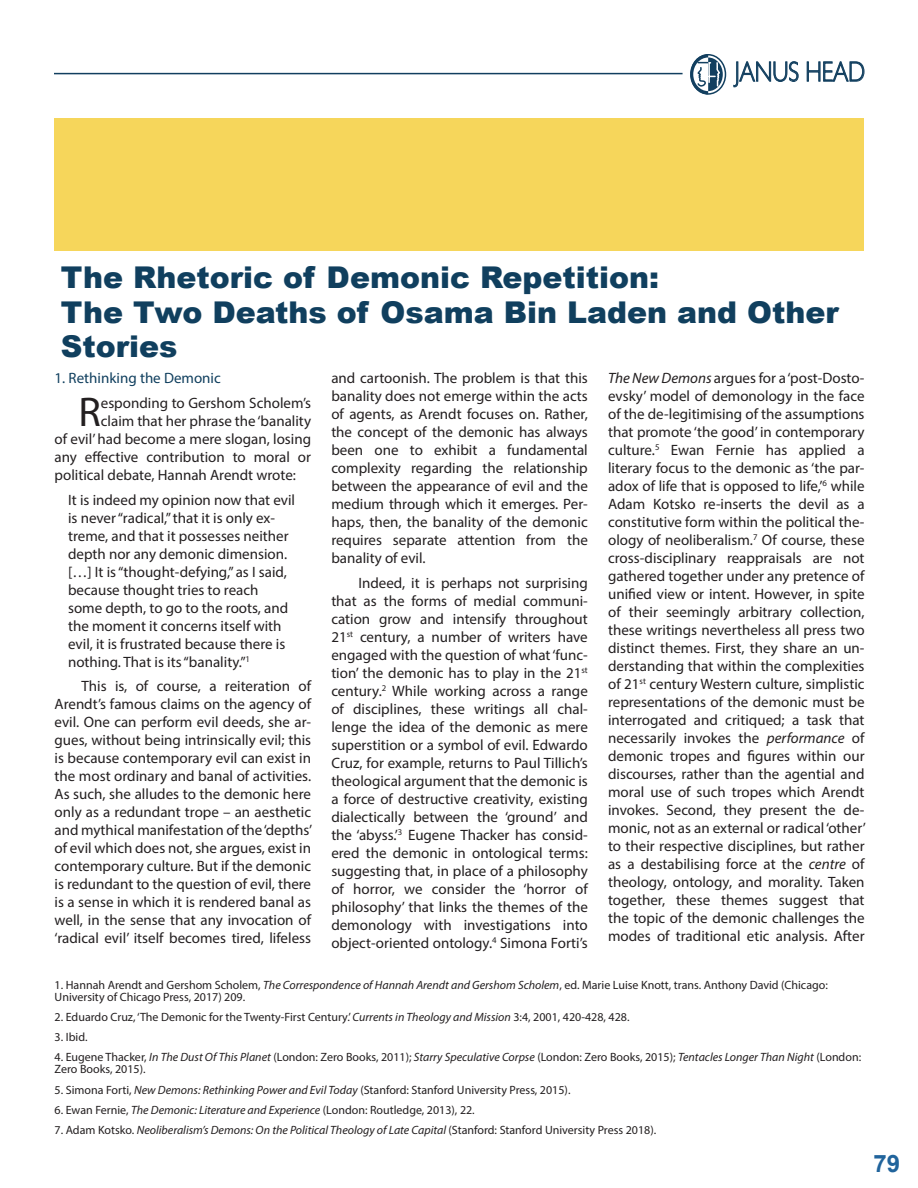
<style>
.page{position:relative;width:918px;height:1188px;background:#fff}
.page>*{position:absolute;margin:0;border:0;box-sizing:border-box;transform-origin:0 0}
.LL{font:41.7px "Myriad Pro";color:#231f20}
.Essay_Header{font:900 30px/34.5px "Arial";color:#103f5e}
.t1{font:300 28.35px "Gill Sans";color:#123f5f;scale:.81 1}
.t2{font:700 24px "Arial";color:#21649c}
.Body-_NA_headers{font:15px/18px "Myriad Pro";color:#231f20;text-align:justify}
.indent_para{font:15px/18px "Myriad Pro";color:#231f20}
.LL-2{font:15px "Myriad Pro";color:#231f20}
.Sub-Header_Main{font:15px "Myriad Pro";color:#103f5e}
.footnote_text{font:12px/12px "Myriad Pro";color:#231f20}
.footnote_text-2{font:italic 12px "Myriad Pro";color:#231f20}
.s1{font-style:italic}
.s2{font-style:normal}
</style>
<div class="page">
<div style="left:690px;top:54px;width:36px;height:41px;border:2px solid #123f5f;border-radius:50%"></div>
<svg style="left:690px;top:54px;width:33px;height:41px"></svg>
<hr style="left:54px;top:73px;width:629px;height:1px;background:#123f5f">
<div style="left:54px;top:118px;width:810px;height:132px;background:#f6d65b"></div>
<h3 class="t1" style="left:735px;top:50px;width:162px">JANUS HEAD</h3>
<p class="Essay_Header" style="left:61px;top:259px;width:600px">The Rhetoric of Demonic Repetition:</p>
<p class="Essay_Header" style="left:61px;top:294px;width:779px">The Two Deaths of Osama Bin Laden and Other<br>Stories</p>
<p class="Body-_NA_headers" style="left:608px;top:369px;width:259px"><span class="s1">The New Demons</span> argues for a ‘post-Dosto&shy;evsky’ model of demonology in the face of the de-legitimising of the assumptions that promote ‘the good’ in contemporary culture.<sup>5</sup> Ewan Fernie has applied a literary focus to the demonic as ‘the par&shy;adox of life that is opposed to life,’<sup>6</sup> while Adam Kotsko re-inserts the devil as a constitutive form within the political the&shy;ology of neoliberalism.<sup>7</sup> Of course, these cross-disciplinary reappraisals are not gathered together under any pretence of unified view or intent. However, in spite of their seemingly arbitrary collection, these writings nevertheless all press two distinct themes. First, they share an un&shy;derstanding that within the complexities of 21<sup>st</sup> century Western culture, simplistic representations of the demonic must be interrogated and critiqued; a task that necessarily invokes the <span class="s1">performance</span> of demonic tropes and figures within our discourses, rather than the agential and moral use of such tropes which Arendt invokes. Second, they present the de&shy;monic, not as an external or radical ‘other’ to their respective disciplines, but rather as a destabilising force at the <span class="s1">centre</span> of theology, ontology, and morality. Taken together, these themes suggest that the topic of the demonic challenges the modes of traditional etic analysis. After</p>
<p class="Sub-Header_Main" style="left:55px;top:369px;width:168px">1. Rethinking the Demonic</p>
<p class="LL" style="left:78px;top:386px;width:24px">R</p>
<p class="LL-2" style="left:101px;top:393px;width:212px">esponding to Gershom Scholem’s</p>
<p class="Body-_NA_headers" style="left:331px;top:369px;width:258px">and cartoonish. The problem is that this banality does not emerge within the acts of agents, as Arendt focuses on. Rather, the concept of the demonic has always been one to exhibit a fundamental complexity regarding the relationship between the appearance of evil and the medium through which it emerges. Per&shy;haps, then, the banality of the demonic requires separate attention from the banality of evil.</p>
<p class="Body-_NA_headers" style="left:331px;top:573px;width:258px;text-indent:27px">Indeed, it is perhaps not surprising that as the forms of medial communi&shy;cation grow and intensify throughout 21<sup>st</sup> century, a number of writers have engaged with the question of what ‘func&shy;tion’ the demonic has to play in the 21<sup>st </sup>century.<sup>2</sup> While working across a range of disciplines, these writings all chal&shy;lenge the idea of the demonic as mere superstition or a symbol of evil. Edwardo Cruz, for example, returns to Paul Tillich’s theological argument that the demonic is a force of destructive creativity, existing dialectically between the ‘ground’ and the ‘abyss.’<sup>3</sup> Eugene Thacker has consid&shy;ered the demonic in ontological terms: suggesting that, in place of a philosophy of horror, we consider the ‘horror of philosophy’ that links the themes of the demonology with investigations into object-oriented ontology.<sup>4</sup> Simona Forti’s</p>
<p class="LL-2" style="left:101px;top:411px;width:212px">claim that her phrase the ‘banality</p>
<p class="LL-2" style="left:55px;top:429px;width:258px">of evil’ had become a mere slogan, losing</p>
<p class="LL-2" style="left:55px;top:447px;width:258px">any effective contribution to moral or</p>
<p class="LL-2" style="left:55px;top:465px;width:243px">political debate, Hannah Arendt wrote:</p>
<p class="indent_para" style="left:68px;top:490px;width:229px">It is indeed my opinion now that evil is never “radical,” that it is only ex&shy;treme, and that it possesses neither depth nor any demonic dimension. […] It is “thought-defying,” as I said, because thought tries to reach some depth, to go to the roots, and the moment it concerns itself with evil, it is frustrated because there is nothing. That is its “banality.”<sup>1</sup></p>
<p class="Body-_NA_headers" style="left:55px;top:677px;width:259px;text-indent:27px">This is, of course, a reiteration of Arendt’s famous claims on the agency of evil. One can perform evil deeds, she ar&shy;gues, without being intrinsically evil; this is because contemporary evil can exist in the most ordinary and banal of activities.<br>As such, she alludes to the demonic here only as a redundant trope – an aesthetic and mythical manifestation of the ‘depths’ of evil which does not, she argues, exist in contemporary culture. But if the demonic is redundant to the question of evil, there is a sense in which it is rendered banal as well, in the sense that any invocation of ‘radical evil’ itself becomes tired, lifeless</p>
<p class="footnote_text" style="left:55px;top:978px;width:775px">1. Hannah Arendt and Gershom Scholem, <span class="s1">The Correspondence of Hannah Arendt and Gershom Scholem</span>, ed. Marie Luise Knott, trans. Anthony David (Chicago:<br>University of Chicago Press, 2017) 209.</p>
<p class="footnote_text" style="left:55px;top:1011px;width:576px">2. Eduardo Cruz, ‘The Demonic for the Twenty-First Century.’ <span class="s1">Currents in Theology and Mission</span> 3:4, 2001, 420-428, 428.</p>
<p class="footnote_text" style="left:55px;top:1031px;width:34px">3. Ibid.</p>
<p class="footnote_text" style="left:55px;top:1051px;width:808px">4. Eugene Thacker, <span class="s1">In The Dust Of This Planet</span> (London: Zero Books, 2011); <span class="s1">Starry Speculative Corpse</span> (London: Zero Books, 2015); <span class="s1">Tentacles Longer Than Night</span> (London:<br>Zero Books, 2015).</p>
<p class="footnote_text" style="left:55px;top:1083px;width:517px">5. Simona Forti, <span class="s1">New Demons: Rethinking Power and Evil Today</span> (Stanford: Stanford University Press, 2015).</p>
<p class="footnote_text" style="left:55px;top:1104px;width:422px">6. Ewan Fernie, <span class="s1">The Demonic: Literature and Experience</span> (London: Routledge, 2013), 22.</p>
<p class="footnote_text-2" style="left:55px;top:1123px;width:603px"><span class="s2">7. Adam Kotsko.</span> Neoliberalism’s Demons: On the Political Theology of Late Capital <span class="s2">(Stanford: Stanford University Press 2018).</span></p>
<h3 class="t2" style="left:874px;top:1148px;width:28px">79</h3>
</div>
